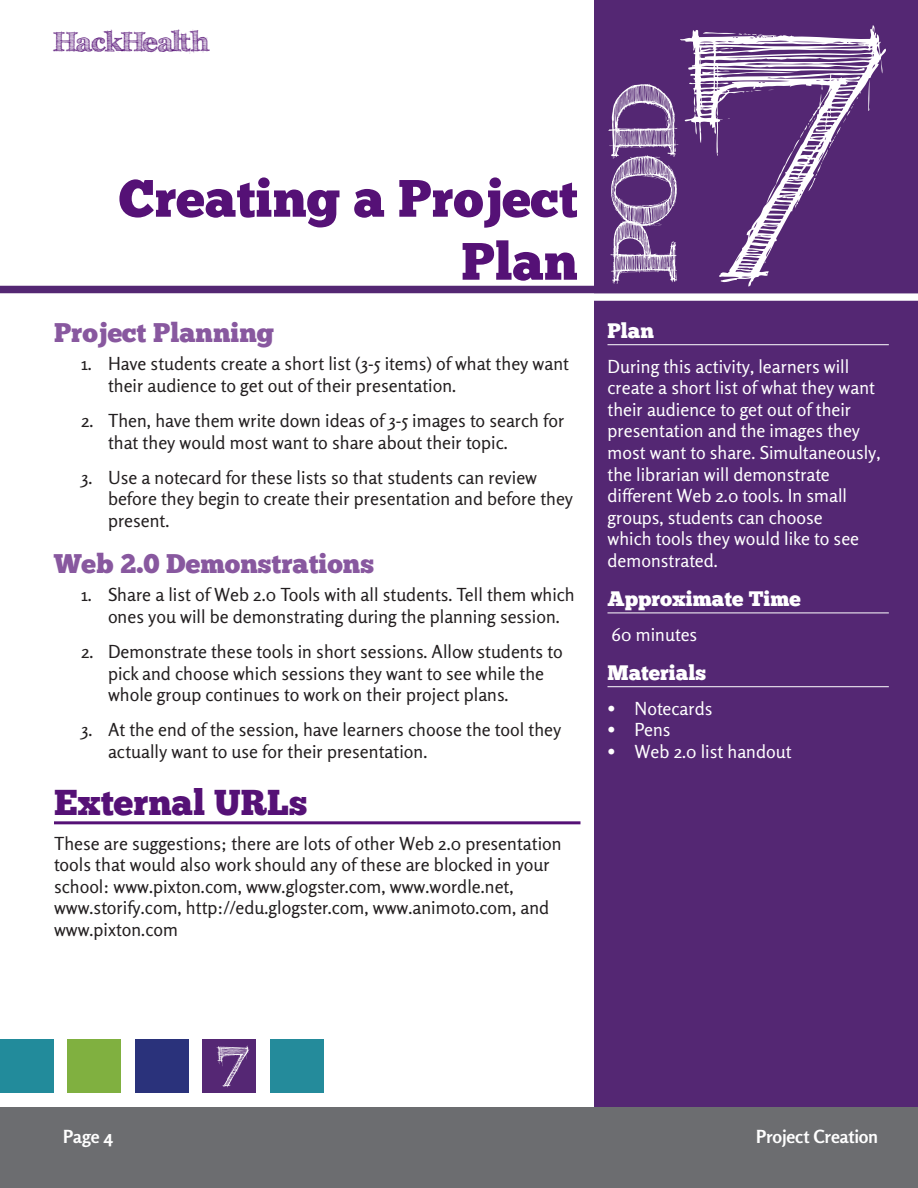
<style>
.page{position:relative;width:918px;height:1188px;background:#fff}
.page>*{position:absolute;margin:0;border:0;box-sizing:border-box;transform-origin:0 0}
.t1{font:700 337.5px "FFF Tusj";color:#fff}
.t2{font:700 90px "FFF Tusj";color:#fff}
.t3{font:700 54px "FFF Tusj";color:#fff}
.Activity_Headline{font:52.5px/63px "Chunk Five";color:#551176;text-align:right}
.Right_Col_Heading_1{font:36px "Chunk Five";color:#551176}
.Right_Col_Heading_2{font:27px "Chunk Five";color:#88589f}
.t4{font:700 27px "FFF Tusj";color:#551176}
.Left_Column_Subhead{font:21px "Chunk Five";color:#fff}
.t5{font:18px/21.6px "Rosario";color:#231f20}
.Left_Column{font:18px/21.6px "Rosario";color:#fff}
.t6{font:700 18px "Rosario";color:#fff}
</style>
<div class="page">
<div style="left:594px;top:0;width:324px;height:1188px;background:#542773"></div>
<div style="left:591px;top:293px;width:327px;height:8px;background:#fff"></div>
<div style="left:0;top:286px;width:918px;height:7px;background:#542773"></div>
<div style="left:0;top:1107px;width:918px;height:81px;background:#6c6d70"></div>
<div style="left:0;top:1039px;width:54px;height:54px;background:#228b9b"></div>
<div style="left:68px;top:1039px;width:54px;height:54px;background:#80b040"></div>
<div style="left:135px;top:1040px;width:54px;height:54px;background:#2a327b"></div>
<div style="left:202px;top:1040px;width:54px;height:54px;background:#552774"></div>
<div style="left:270px;top:1039px;width:54px;height:54px;background:#248b9b"></div>
<hr style="left:54px;top:821px;width:526px;height:3px;background:#551176">
<hr style="left:608px;top:344px;width:281px;height:1px;background:#fff">
<hr style="left:608px;top:613px;width:281px;height:1px;background:#fff">
<hr style="left:608px;top:686px;width:281px;height:1px;background:#fff">
<h3 class="t4" style="left:54px;top:25px;width:156px">HackHealth</h3>
<p class="Activity_Headline" style="left:119px;top:167px;width:461px">Creating a Project<br>Plan</p>
<p class="Right_Col_Heading_2" style="left:54px;top:317px;width:222px">Project Planning</p>
<p class="t5" style="left:108px;top:353px;width:463px;text-indent:-27px">1. Have students create a short list (3-5 items) of what they want their audience to get out of their presentation.</p>
<p class="t5" style="left:108px;top:410px;width:458px;text-indent:-27px">2. Then, have them write down ideas of 3-5 images to search for that they would most want to share about their topic.</p>
<p class="t5" style="left:108px;top:467px;width:467px;text-indent:-27px">3. Use a notecard for these lists so that students can review before they begin to create their presentation and before they present.</p>
<p class="Right_Col_Heading_2" style="left:54px;top:547px;width:322px">Web 2.0 Demonstrations</p>
<p class="t5" style="left:108px;top:584px;width:468px;text-indent:-27px">1. Share a list of Web 2.0 Tools with all students. Tell them which ones you will be demonstrating during the planning session.</p>
<p class="t5" style="left:108px;top:641px;width:456px;text-indent:-27px">2. Demonstrate these tools in short sessions. Allow students to pick and choose which sessions they want to see while the whole group continues to work on their project plans.</p>
<p class="t5" style="left:108px;top:719px;width:455px;text-indent:-27px">3. At the end of the session, have learners choose the tool they actually want to use for their presentation.</p>
<p class="Right_Col_Heading_1" style="left:54px;top:781px;width:255px">External URLs</p>
<p class="t5" style="left:54px;top:832px;width:509px">These are suggestions; there are lots of other Web 2.0 presentation tools that would also work should any of these are blocked in your school: www.pixton.com, www.glogster.com, www.wordle.net,</p>
<p class="t5" style="left:54px;top:897px;width:497px">www.storify.com, http://edu.glogster.com, www.animoto.com, and</p>
<p class="t5" style="left:54px;top:919px;width:126px">www.pixton.com</p>
<h1 class="t1" style="left:681px;top:-103px;width:198px">7</h1>
<h2 class="t2" style="left:591px;top:284px;width:204px;rotate:-90deg">POD</h2>
<p class="Left_Column_Subhead" style="left:608px;top:318px;width:48px">Plan</p>
<p class="Left_Column" style="left:608px;top:355px;width:275px">During this activity, learners will create a short list of what they want their audience to get out of their presentation and the images they most want to share. Simultaneously, the librarian will demonstrate different Web 2.0 tools. In small groups, students can choose<br>which tools they would like to see demonstrated.</p>
<p class="Left_Column_Subhead" style="left:608px;top:586px;width:195px">Approximate Time</p>
<p class="Left_Column" style="left:612px;top:624px;width:87px">60 minutes</p>
<p class="Left_Column_Subhead" style="left:608px;top:660px;width:100px">Materials</p>
<p class="Left_Column" style="left:608px;top:697px;width:107px">• Notecards</p>
<p class="Left_Column" style="left:608px;top:719px;width:65px">• Pens</p>
<p class="Left_Column" style="left:608px;top:741px;width:186px">• Web 2.0 list handout</p>
<h3 class="t3" style="left:216px;top:1025px;width:33px">7</h3>
<p class="t6" style="left:63px;top:1126px;width:51px">Page 4</p>
<p class="t6" style="left:756px;top:1126px;width:123px">Project Creation</p>
</div>
